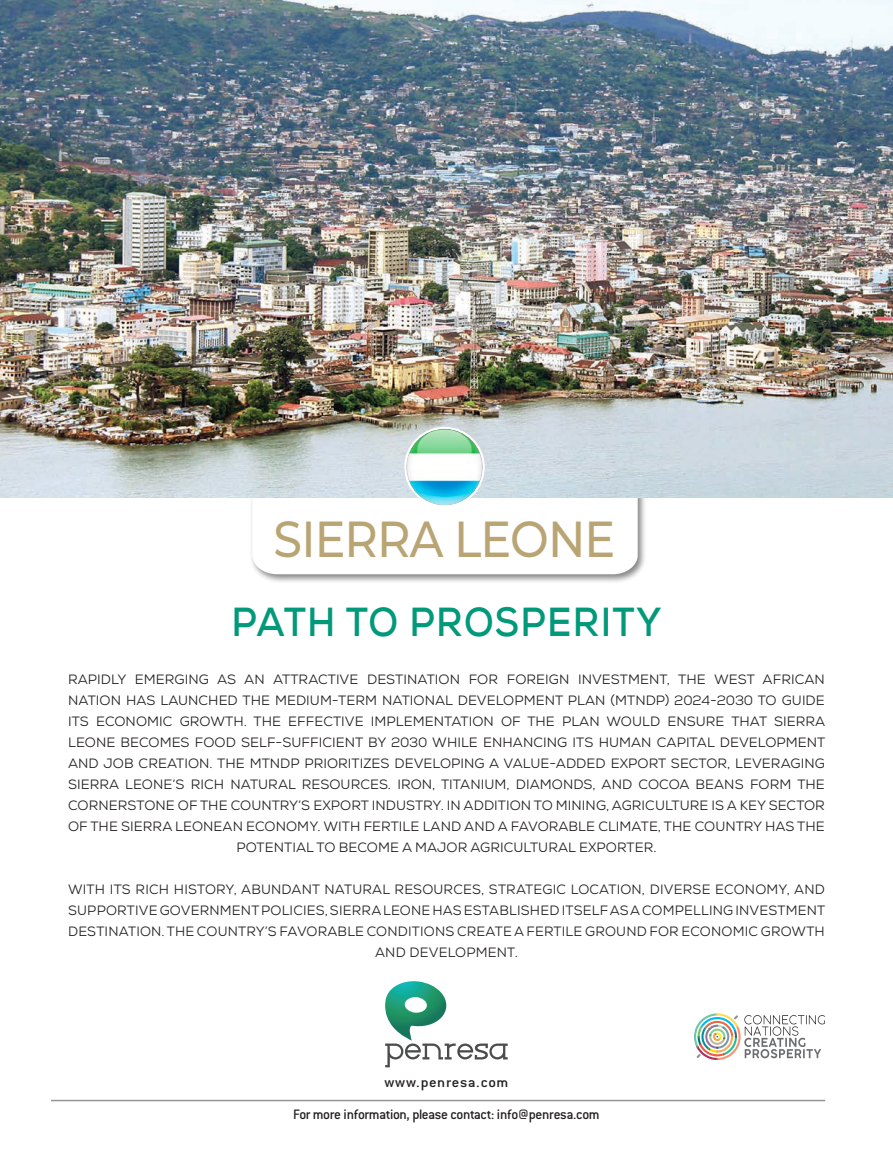
<style>
.page{position:relative;width:893px;height:1170px;background:#fff}
.page>*{position:absolute;margin:0;border:0;box-sizing:border-box;transform-origin:0 0}
.Heading{font:500 50.7px "Montserrat";letter-spacing:-.02em;color:#b9a574;scale:.91 1}
.Byline{font:700 40.5px "Nexa";letter-spacing:.035em;color:#00997a;scale:.91 1}
.Byline-2{font:500 15px "Conduit ITC";letter-spacing:-.02em;color:#231f20}
.Byline-3{font:500 15px "Conduit ITC";letter-spacing:.04em;color:#231f20;scale:1.1 1}
.Byline-4{font:13.5px/21px "Nexa";letter-spacing:.005em;color:#231f20;text-align:center}
</style>
<div class="page">
<hr style="left:51px;top:1099px;width:774px;height:2px;background:#939598">
<div style="left:250px;top:489px;width:397px;height:94px;background:#231f20;opacity:.55"></div>
<svg style="left:252px;top:497px;width:386px;height:77px"></svg>
<img style="left:694px;top:1013px;width:131px;height:46px">
<svg style="left:385px;top:981px;width:123px;height:86px"></svg>
<img style="left:0;top:0;width:893px;height:497px">
<img style="left:406px;top:428px;width:77px;height:77px;border-radius:38px">
<div style="left:404px;top:427px;width:81px;height:80px;border:2px solid #fff;border-radius:50%"></div>
<p class="Heading" style="left:274px;top:504px;width:377px">SIERRA LEONE</p>
<p class="Byline" style="left:232px;top:595px;width:474px">PATH TO PROSPERITY</p>
<p class="Byline-4" style="left:68px;top:668px;width:759px">RAPIDLY EMERGING AS AN ATTRACTIVE DESTINATION FOR FOREIGN INVESTMENT, THE WEST AFRICAN NATION HAS LAUNCHED THE MEDIUM-TERM NATIONAL DEVELOPMENT PLAN (MTNDP) 2024-2030 TO GUIDE ITS ECONOMIC GROWTH. THE EFFECTIVE IMPLEMENTATION OF THE PLAN WOULD ENSURE THAT SIERRA LEONE BECOMES FOOD SELF-SUFFICIENT BY 2030 WHILE ENHANCING ITS HUMAN CAPITAL DEVELOPMENT AND JOB CREATION. THE MTNDP PRIORITIZES DEVELOPING A VALUE-ADDED EXPORT SECTOR, LEVERAGING SIERRA LEONE’S RICH NATURAL RESOURCES. IRON, TITANIUM, DIAMONDS, AND COCOA BEANS FORM THE CORNERSTONE OF THE COUNTRY’S EXPORT INDUSTRY. IN ADDITION TO MINING, AGRICULTURE IS A KEY SECTOR OF THE SIERRA LEONEAN ECONOMY. WITH FERTILE LAND AND A FAVORABLE CLIMATE, THE COUNTRY HAS THE POTENTIAL TO BECOME A MAJOR AGRICULTURAL EXPORTER.</p>
<p class="Byline-4" style="left:68px;top:878px;width:759px">WITH ITS RICH HISTORY, ABUNDANT NATURAL RESOURCES, STRATEGIC LOCATION, DIVERSE ECONOMY, AND SUPPORTIVE GOVERNMENT POLICIES, SIERRA LEONE HAS ESTABLISHED ITSELF AS A COMPELLING INVESTMENT DESTINATION. THE COUNTRY’S FAVORABLE CONDITIONS CREATE A FERTILE GROUND FOR ECONOMIC GROWTH AND DEVELOPMENT.</p>
<p class="Byline-3" style="left:384px;top:1074px;width:114px">www.penresa.com</p>
<p class="Byline-2" style="left:293px;top:1105px;width:308px">For more information, please contact: info@penresa.com</p>
</div>
